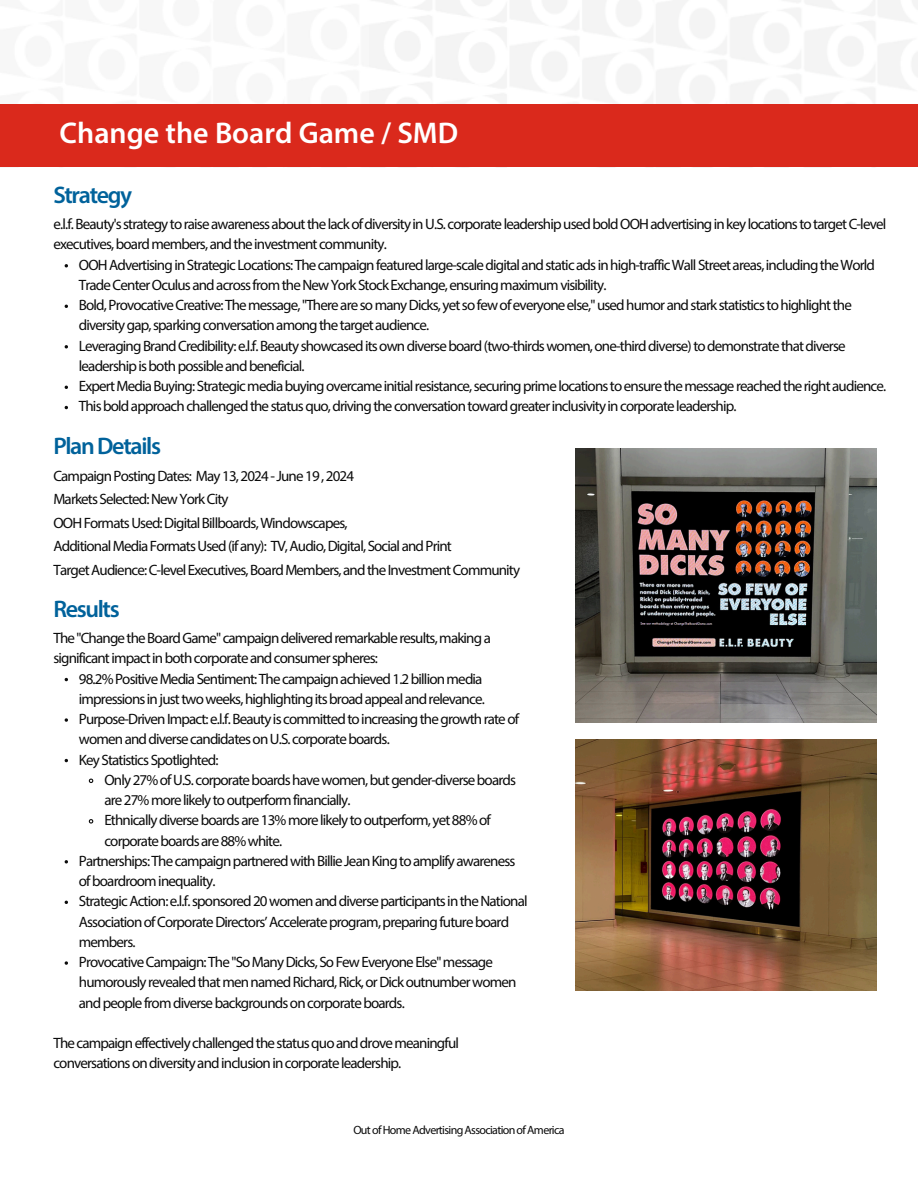
<style>
.page{position:relative;width:918px;height:1188px;background:#fff}
.page>*{position:absolute;margin:0;border:0;box-sizing:border-box;transform-origin:0 0}
.t1{font:600 30px "Myriad Pro";color:#fff}
.t2{font:600 24px "Myriad Pro";letter-spacing:-.055em;color:#00629b}
.t3{font:15px/20.2px "Myriad Pro";letter-spacing:-.055em;color:#0b0b0b}
.t4{font:12px "Myriad Pro";letter-spacing:-.055em;color:#0b0b0b}
</style>
<div class="page">
<div style="left:0;top:104px;width:918px;height:63px;background:#da291c"></div>
<img style="left:575px;top:449px;width:302px;height:273px">
<img style="left:575px;top:739px;width:302px;height:251px">
<svg style="left:65px;top:718px;width:3px;height:4px"></svg>
<svg style="left:88px;top:778px;width:6px;height:5px"></svg>
<svg style="left:88px;top:819px;width:6px;height:5px"></svg>
<svg style="left:65px;top:860px;width:3px;height:4px"></svg>
<svg style="left:65px;top:961px;width:3px;height:4px"></svg>
<p class="t1" style="left:60px;top:120px;width:400px">Change the Board Game / SMD</p>
<p class="t2" style="left:53px;top:185px;width:80px">Strategy</p>
<h2 class="t3" style="left:53px;top:215px;width:834px">e.l.f. Beauty's strategy to raise awareness about the lack of diversity in U.S. corporate leadership used bold OOH advertising in key locations to target C-level executives, board members, and the investment community.</h2>
<h3 class="t3" style="left:79px;top:256px;width:798px">OOH Advertising in Strategic Locations: The campaign featured large-scale digital and static ads in high-traffic Wall Street areas, including the World<br>Trade Center Oculus and across from the New York Stock Exchange, ensuring maximum visibility.</h3>
<p class="t3" style="left:79px;top:296px;width:775px">Bold, Provocative Creative: The message, "There are so many Dicks, yet so few of everyone else," used humor and stark statistics to highlight the diversity gap, sparking conversation among the target audience.</p>
<p class="t3" style="left:79px;top:337px;width:768px">Leveraging Brand Credibility: e.l.f. Beauty showcased its own diverse board (two-thirds women, one-third diverse) to demonstrate that diverse leadership is both possible and beneficial.</p>
<p class="t3" style="left:79px;top:377px;width:809px">Expert Media Buying: Strategic media buying overcame initial resistance, securing prime locations to ensure the message reached the right audience.</p>
<p class="t3" style="left:79px;top:398px;width:659px">This bold approach challenged the status quo, driving the conversation toward greater inclusivity in corporate leadership.</p>
<p class="t2" style="left:53px;top:436px;width:109px">PlanDetails</p>
<p class="t3" style="left:53px;top:465px;width:468px;line-height:23.7px">Campaign Posting Dates: May 13, 2024 - June 19 , 2024<br>Markets Selected: New York City<br>OOH Formats Used: Digital Billboards, Windowscapes,<br>Additional Media Formats Used (if any): TV, Audio, Digital, Social and Print<br>Target Audience: C-level Executives, Board Members, and the Investment Community</p>
<p class="t2" style="left:53px;top:599px;width:68px">Results</p>
<h1 class="t3" style="left:53px;top:629px;width:439px">The "Change the Board Game" campaign delivered remarkable results, making a significant impact in both corporate and consumer spheres:</h1>
<h2 class="t3" style="left:79px;top:670px;width:407px">98.2% Positive Media Sentiment: The campaign achieved 1.2 billion media impressions in just two weeks, highlighting its broad appeal and relevance.</h2>
<h3 class="t3" style="left:79px;top:710px;width:442px">Purpose-Driven Impact: e.l.f. Beauty is committed to increasing the growth rate of women and diverse candidates on U.S. corporate boards.</h3>
<p class="t3" style="left:79px;top:751px;width:141px">Key Statistics Spotlighted:</p>
<p class="t3" style="left:104px;top:771px;width:413px">Only 27% of U.S. corporate boards have women, but gender-diverse boards are 27% more likely to outperform financially.</p>
<p class="t3" style="left:104px;top:811px;width:388px">Ethnically diverse boards are 13% more likely to outperform, yet 88% of corporate boards are 88% white.</p>
<p class="t3" style="left:79px;top:852px;width:438px">Partnerships: The campaign partnered with Billie Jean King to amplify awareness of boardroom inequality.</p>
<p class="t3" style="left:79px;top:892px;width:450px">Strategic Action: e.l.f. sponsored 20 women and diverse participants in the National<br>Association of Corporate Directors’ Accelerate program, preparing future board members.</p>
<h2 class="t3" style="left:79px;top:953px;width:439px">Provocative Campaign: The "So Many Dicks, So Few Everyone Else" message humorously revealed that men named Richard, Rick, or Dick outnumber women and people from diverse backgrounds on corporate boards.</h2>
<p class="t3" style="left:53px;top:1034px;width:407px">The campaign effectively challenged the status quo and drove meaningful conversations on diversity and inclusion in corporate leadership.</p>
<h3 class="t4" style="left:353px;top:1125px;width:213px">Out of Home Advertising Association of America</h3>
</div>
